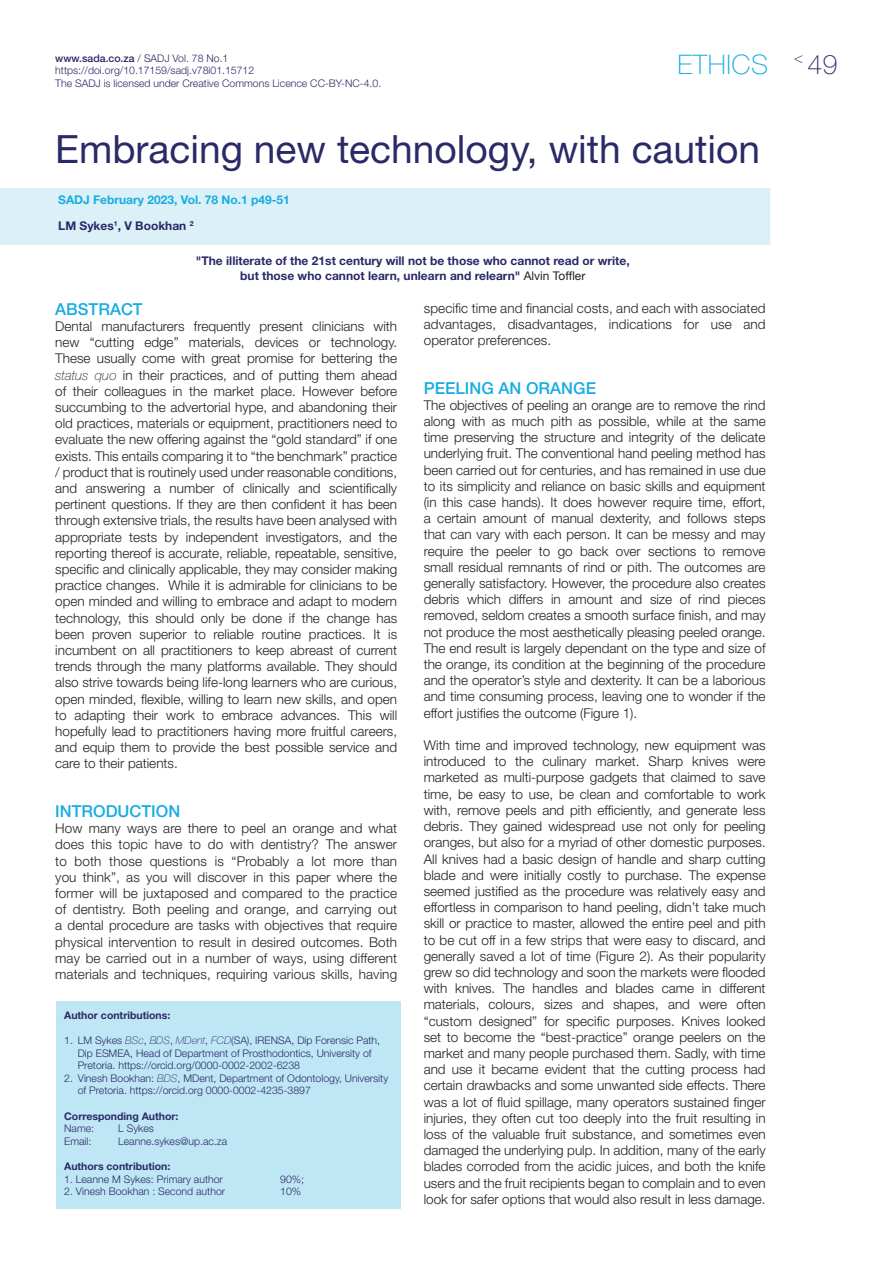
<style>
.page{position:relative;width:893px;height:1263px;background:#fff}
.page>*{position:absolute;margin:0;border:0;box-sizing:border-box;transform-origin:0 0}
.t1{font:39px "Helvetica Neue LT Std";color:#292a66}
.t2{font:100 27px "Helvetica Neue LT Std";letter-spacing:.02em;color:#18ace3}
.t3{font:500 16.5px "Helvetica Neue LT Std";color:#18ace3}
.t4{font:300 13.5px/16.2px "Helvetica Neue LT Std";color:#231f20;text-align:justify}
.t5{font:700 12px/14.4px "Helvetica Neue LT Std";color:#292a66;text-align:center}
.t6{font:700 12px "Helvetica Neue LT Std";color:#18ace3}
.t7{font:300 10.5px/12.6px "Helvetica Neue LT Std";color:#292a66}
.t8{font:700 10.5px "Helvetica Neue LT Std";color:#292a66}
.s1{font-weight:500}
.s2{color:#292a66}
.s3{font-weight:400;color:#231f20}
.s4{font-weight:100;font-style:italic}
</style>
<div class="page">
<div style="left:56px;top:1001px;width:345px;height:207px;background:#bfe6f5"></div>
<div style="left:1px;top:189px;width:768px;height:55px;background:#dbf1f7"></div>
<div style="left:0;top:188px;width:770px;height:57px;border:2px solid #dbf1f7"></div>
<p class="t7" style="left:55px;top:52px;width:327px"><span class="s1">www.sada.co.za</span> / SADJ Vol. 78 No.1 https://doi.org/10.17159/sadj.v78i01.15712<br>The SADJ is licensed under Creative Commons Licence CC-BY-NC-4.0.</p>
<h2 class="t2" style="left:678px;top:48px;width:161px">ETHICS <sup>&lt;</sup> <span class="s2">49</span></h2>
<h1 class="t1" style="left:55px;top:126px;width:706px">Embracing new technology, with caution</h1>
<p class="t6" style="left:58px;top:192px;width:233px">SADJ February 2023, Vol. 78 No.1 p49-51</p>
<p class="t5" style="left:58px;top:218px;width:137px">LM Sykes<sup>1</sup>, V Bookhan <sup>2</sup></p>
<p class="t5" style="left:196px;top:253px;width:435px">"The illiterate of the 21st century will not be those who cannot read or write, but those who cannot learn, unlearn and relearn" <span class="s3">Alvin Toffler</span></p>
<p class="t3" style="left:55px;top:299px;width:89px">ABSTRACT</p>
<p class="t4" style="left:55px;top:318px;width:343px">Dental manufacturers frequently present clinicians with new “cutting edge” materials, devices or technology.<br>These usually come with great promise for bettering the <span class="s4">status quo</span> in their practices, and of putting them ahead of their colleagues in the market place. However before succumbing to the advertorial hype, and abandoning their old practices, materials or equipment, practitioners need to evaluate the new offering against the “gold standard” if one exists. This entails comparing it to “the benchmark” practice / product that is routinely used under reasonable conditions, and answering a number of clinically and scientifically pertinent questions. If they are then confident it has been through extensive trials, the results have been analysed with appropriate tests by independent investigators, and the reporting thereof is accurate, reliable, repeatable, sensitive, specific and clinically applicable, they may consider making practice changes. While it is admirable for clinicians to be open minded and willing to embrace and adapt to modern technology, this should only be done if the change has been proven superior to reliable routine practices. It is incumbent on all practitioners to keep abreast of current trends through the many platforms available. They should also strive towards being life-long learners who are curious, open minded, flexible, willing to learn new skills, and open to adapting their work to embrace advances. This will hopefully lead to practitioners having more fruitful careers, and equip them to provide the best possible service and care to their patients.</p>
<p class="t3" style="left:55px;top:801px;width:127px">INTRODUCTION</p>
<p class="t4" style="left:55px;top:820px;width:343px">How many ways are there to peel an orange and what does this topic have to do with dentistry? The answer to both those questions is “Probably a lot more than you think”, as you will discover in this paper where the former will be juxtaposed and compared to the practice of dentistry. Both peeling and orange, and carrying out a dental procedure are tasks with objectives that require physical intervention to result in desired outcomes. Both may be carried out in a number of ways, using different materials and techniques, requiring various skills, having</p>
<p class="t8" style="left:64px;top:1008px;width:108px">Author contributions:</p>
<p class="t7" style="left:78px;top:1034px;width:304px;text-indent:-14px">1. LM Sykes <span class="s4">BSc</span>, <span class="s4">BDS</span>, <span class="s4">MDent</span>, <span class="s4">FCD</span>(SA), IRENSA, Dip Forensic Path,<br>Dip ESMEA, Head of Department of Prosthodontics, University of<br>Pretoria. https://orcid.org/0000-0002-2002-6238</p>
<p class="t7" style="left:78px;top:1071px;width:312px;text-indent:-14px">2. Vinesh Bookhan: <span class="s4">BDS</span>, MDent, Department of Odontology, University of Pretoria. https://orcid.org 0000-0002-4235-3897</p>
<p class="t8" style="left:64px;top:1109px;width:116px">Corresponding Author:</p>
<p class="t7" style="left:64px;top:1122px;width:31px">Name:</p>
<p class="t7" style="left:118px;top:1122px;width:37px">L Sykes</p>
<p class="t7" style="left:64px;top:1134px;width:29px">Email:</p>
<p class="t7" style="left:118px;top:1134px;width:110px">Leanne.sykes@up.ac.za</p>
<p class="t8" style="left:64px;top:1160px;width:108px">Authors contribution:</p>
<p class="t7" style="left:64px;top:1172px;width:160px">1. Leanne M Sykes: Primary author</p>
<p class="t7" style="left:280px;top:1172px;width:25px">90%;</p>
<p class="t7" style="left:64px;top:1185px;width:162px">2. Vinesh Bookhan : Second author</p>
<p class="t7" style="left:280px;top:1185px;width:23px">10%</p>
<p class="t4" style="left:424px;top:299px;width:343px">specific time and financial costs, and each with associated advantages, disadvantages, indications for use and operator preferences.</p>
<p class="t3" style="left:424px;top:378px;width:174px">PEELING AN ORANGE</p>
<p class="t4" style="left:424px;top:397px;width:343px">The objectives of peeling an orange are to remove the rind along with as much pith as possible, while at the same time preserving the structure and integrity of the delicate underlying fruit. The conventional hand peeling method has been carried out for centuries, and has remained in use due to its simplicity and reliance on basic skills and equipment (in this case hands). It does however require time, effort, a certain amount of manual dexterity, and follows steps that can vary with each person. It can be messy and may require the peeler to go back over sections to remove small residual remnants of rind or pith. The outcomes are generally satisfactory. However, the procedure also creates debris which differs in amount and size of rind pieces removed, seldom creates a smooth surface finish, and may not produce the most aesthetically pleasing peeled orange.<br>The end result is largely dependant on the type and size of the orange, its condition at the beginning of the procedure and the operator’s style and dexterity. It can be a laborious and time consuming process, leaving one to wonder if the effort justifies the outcome (Figure 1).</p>
<p class="t4" style="left:424px;top:737px;width:343px">With time and improved technology, new equipment was introduced to the culinary market. Sharp knives were marketed as multi-purpose gadgets that claimed to save time, be easy to use, be clean and comfortable to work with, remove peels and pith efficiently, and generate less debris. They gained widespread use not only for peeling oranges, but also for a myriad of other domestic purposes.<br>All knives had a basic design of handle and sharp cutting blade and were initially costly to purchase. The expense seemed justified as the procedure was relatively easy and effortless in comparison to hand peeling, didn’t take much skill or practice to master, allowed the entire peel and pith to be cut off in a few strips that were easy to discard, and generally saved a lot of time (Figure 2). As their popularity grew so did technology and soon the markets were flooded with knives. The handles and blades came in different materials, colours, sizes and shapes, and were often “custom designed” for specific purposes. Knives looked set to become the “best-practice” orange peelers on the market and many people purchased them. Sadly, with time and use it became evident that the cutting process had certain drawbacks and some unwanted side effects. There was a lot of fluid spillage, many operators sustained finger injuries, they often cut too deeply into the fruit resulting in loss of the valuable fruit substance, and sometimes even damaged the underlying pulp. In addition, many of the early blades corroded from the acidic juices, and both the knife users and the fruit recipients began to complain and to even look for safer options that would also result in less damage.</p>
</div>
